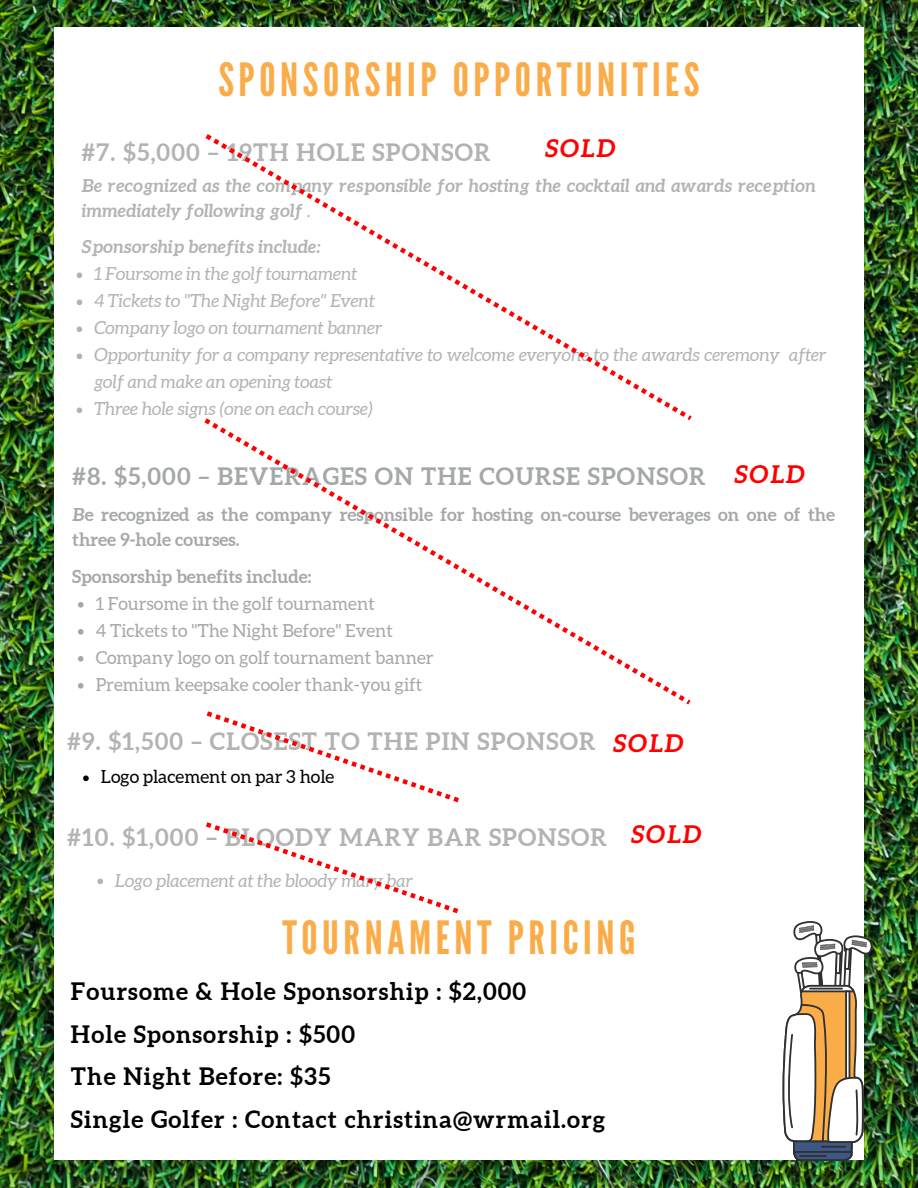
<style>
.page{position:relative;width:918px;height:1188px;background:#fff}
.page>*{position:absolute;margin:0;border:0;box-sizing:border-box;transform-origin:0 0}
.t1{font:45.75px "League Gothic";letter-spacing:.1em;color:#faac48}
.t2{font:italic 700 24.6px "Aleo";letter-spacing:.05em;color:#f00}
.t3{font:700 24px/42.8px "Aleo";letter-spacing:.05em;color:#000}
.t4{font:700 24px "Aleo";letter-spacing:.05em;color:#b3b3b3}
.t5{font:700 24px "Aleo";letter-spacing:.05em;color:#a5a8a9}
.t6{font:italic 18px/27px "Aleo";color:#b3b3b3}
.t7{font:18px "Aleo";color:#a5a8a9}
.t8{font:italic 700 18px/24.8px "Aleo";color:#b3b3b3}
.t9{font:700 18px/24.8px "Aleo";color:#a5a8a9}
.t10{font:18px "Aleo";color:#000}
.s1{font-weight:400}
.s2{font-style:italic}
</style>
<div class="page">
<img style="left:0;top:0;width:918px;height:1188px">
<div style="left:54px;top:27px;width:810px;height:1132px;background:#fff"></div>
<svg style="left:783px;top:921px;width:89px;height:240px"></svg>
<hr style="left:821px;top:1146px;width:25px;height:2px;background:#2f3031">
<hr style="left:799px;top:1155px;width:28px;height:2px;background:#2f3031">
<hr style="left:809px;top:988px;width:34px;height:2px;background:#2f3031">
<svg style="left:78px;top:602px;width:6px;height:6px"></svg>
<svg style="left:78px;top:629px;width:6px;height:6px"></svg>
<svg style="left:78px;top:656px;width:6px;height:6px"></svg>
<svg style="left:78px;top:683px;width:6px;height:6px"></svg>
<svg style="left:77px;top:272px;width:5px;height:6px"></svg>
<svg style="left:77px;top:299px;width:5px;height:6px"></svg>
<svg style="left:77px;top:326px;width:5px;height:6px"></svg>
<svg style="left:77px;top:353px;width:5px;height:6px"></svg>
<svg style="left:77px;top:407px;width:5px;height:6px"></svg>
<svg style="left:83px;top:775px;width:6px;height:6px"></svg>
<svg style="left:97px;top:879px;width:6px;height:5px"></svg>
<svg style="left:206px;top:822px;width:252px;height:91px"></svg>
<svg style="left:206px;top:134px;width:486px;height:284px"></svg>
<svg style="left:204px;top:418px;width:487px;height:287px"></svg>
<svg style="left:207px;top:711px;width:252px;height:91px"></svg>
<p class="t1" style="left:218px;top:54px;width:483px">SPONSORSHIP OPPORTUNITIES</p>
<p class="t2" style="left:545px;top:134px;width:72px">SOLD</p>
<p class="t4" style="left:81px;top:139px;width:411px">#7. $5,000 – 19TH HOLE SPONSOR</p>
<p class="t8" style="left:81px;top:173px;width:736px">Be recognized as the company responsible for hosting the cocktail and awards reception immediately following golf <span class="s1">.</span></p>
<p class="t8" style="left:81px;top:234px;width:241px">Sponsorship benefits include:</p>
<p class="t6" style="left:94px;top:260px;width:264px">1 Foursome in the golf tournament</p>
<h2 class="t6" style="left:94px;top:287px;width:282px">4 Tickets to "The Night Before" Event</h2>
<p class="t6" style="left:94px;top:314px;width:289px">Company logo on tournament banner</p>
<p class="t6" style="left:94px;top:341px;width:733px">Opportunity for a company representative to welcome everyone to the awards ceremony after golf and make an opening toast</p>
<p class="t6" style="left:94px;top:395px;width:280px">Three hole signs (one on each course)</p>
<p class="t5" style="left:72px;top:462px;width:635px">#8. $5,000 – BEVERAGES ON THE COURSE SPONSOR</p>
<h1 class="t2" style="left:734px;top:460px;width:72px">SOLD</h1>
<p class="t9" style="left:72px;top:502px;width:764px"><span class="s2">B</span>e recognized as the company responsible for hosting on-course beverages on one of the three 9-hole courses.</p>
<p class="t9" style="left:72px;top:564px;width:241px">Sponsorship benefits include:</p>
<h1 class="t7" style="left:96px;top:593px;width:281px">1 Foursome in the golf tournament</h1>
<h2 class="t7" style="left:96px;top:620px;width:299px">4 Tickets to "The Night Before" Event</h2>
<h2 class="t7" style="left:96px;top:647px;width:340px">Company logo on golf tournament banner</h2>
<p class="t7" style="left:96px;top:674px;width:328px">Premium keepsake cooler thank-you gift</p>
<p class="t4" style="left:67px;top:728px;width:530px">#9. $1,500 – CLOSEST TO THE PIN SPONSOR</p>
<h2 class="t10" style="left:101px;top:767px;width:235px">Logo placement on par 3 hole</h2>
<h2 class="t4" style="left:67px;top:823px;width:541px">#10. $1,000 – BLOODY MARY BAR SPONSOR</h2>
<p class="t6" style="left:115px;top:867px;width:299px">Logo placement at the bloody mary bar</p>
<h2 class="t1" style="left:282px;top:911px;width:355px">TOURNAMENT PRICING</h2>
<h2 class="t3" style="left:71px;top:970px;width:536px">Foursome &amp; Hole Sponsorship : $2,000<br>Hole Sponsorship : $500<br>The Night Before: $35<br>Single Golfer : Contact christina@wrmail.org</h2>
<h2 class="t2" style="left:613px;top:728px;width:72px">SOLD</h2>
<p class="t2" style="left:631px;top:820px;width:72px">SOLD</p>
</div>
